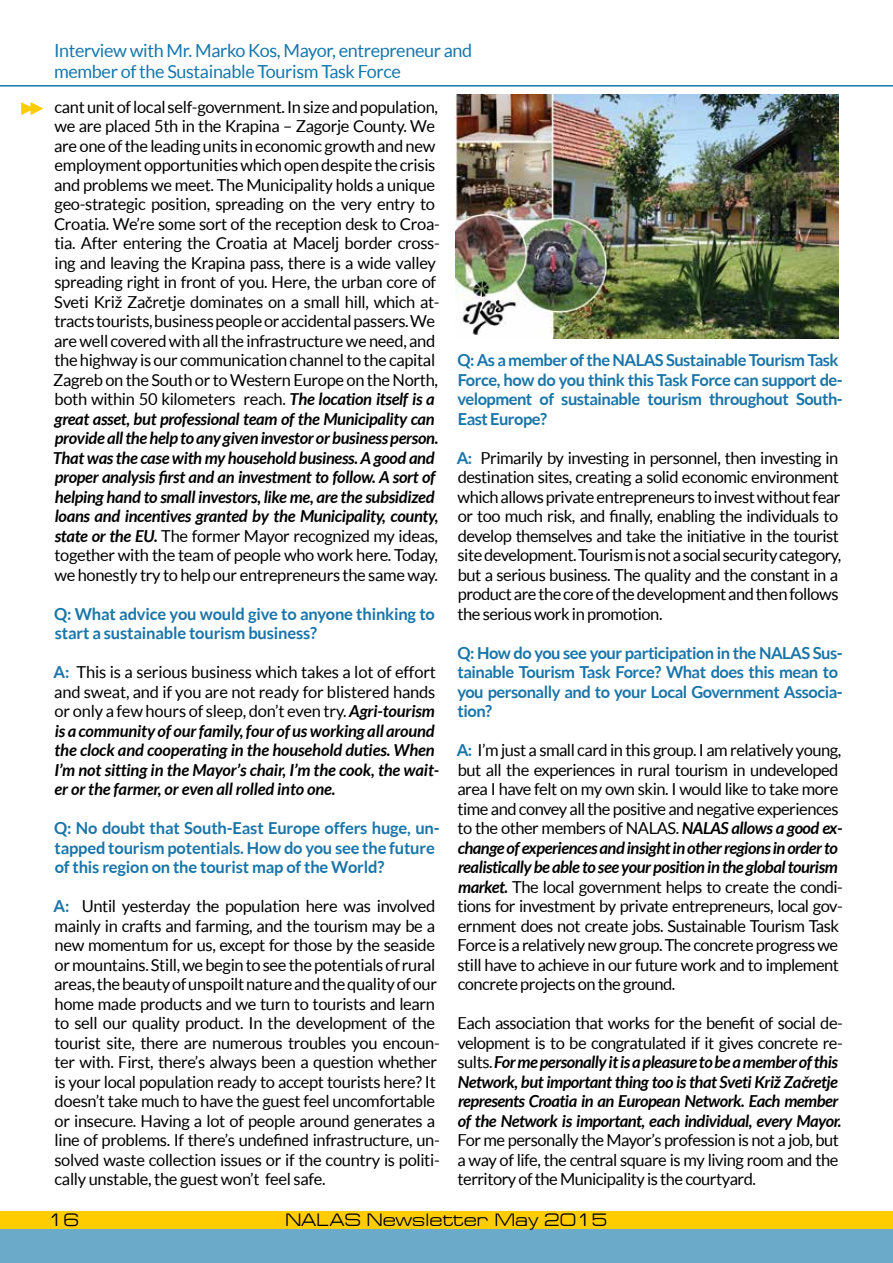
<style>
.page{position:relative;width:893px;height:1263px;background:#fff}
.page>*{position:absolute;margin:0;border:0;box-sizing:border-box;transform-origin:0 0}
.t1{font:18px/21px "Lato";letter-spacing:-.02em;color:#1677ac}
.t2{font:18px "Europe Ext";color:#000}
.t3{font:16.5px/19.5px "Lato";letter-spacing:-.02em;color:#000}
.t4{font:italic 700 16.5px/19.5px "Lato";letter-spacing:-.01em;color:#000}
.t5{font:italic 700 16.5px/19.5px "Lato";letter-spacing:-.03em;color:#000}
.t6{font:700 16.5px/19.5px "Lato";letter-spacing:-.03em;color:#1a75a8}
.t7{font:700 16.5px/19.5px "Lato";letter-spacing:-.01em;color:#1a75a8}
.s1{font-family:"Arial";font-size:15.75px}
.s2{font-weight:700;font-style:italic}
.s3{font-style:normal;color:#1a75a8}
.s4{font-weight:400;font-style:normal}
.s5{font-weight:700;color:#1a75a8}
</style>
<div class="page">
<div style="left:0;top:1227px;width:893px;height:36px;background:#6caaca"></div>
<div style="left:0;top:1211px;width:893px;height:17px;background:#fc0"></div>
<hr style="left:0;top:85px;width:893px;height:2px;background:#1677ac">
<img style="left:455px;top:95px;width:384px;height:243px">
<svg style="left:21px;top:102px;width:22px;height:13px"></svg>
<p class="t1" style="left:54px;top:40px;width:420px">Interview with Mr. Marko Kos, Mayor, entrepreneur and member of the Sustainable Tourism Task Force</p>
<p class="t3" style="left:53px;top:97px;width:388px">cant unit of local self-government. In size and population, we are placed 5th in the Krapina – Zagorje County. We are one of the leading units in economic growth and new employment opportunities which open despite the crisis and problems we meet. The Municipality holds a unique geo-strategic position, spreading on the very entry to Croatia. We’re some sort of the reception desk to Croa&shy;tia. After entering the Croatia at Macelj border cross&shy;ing and leaving the Krapina pass, there is a wide valley spreading right in front of you. Here, the urban core of Sveti Križ Za<span class="s1">č</span>retje dominates on a small hill, which at&shy;tracts tourists, business people or accidental passers. We are well covered with all the infrastructure we need, and the highway is our communication channel to the capital Zagreb on the South or to Western Europe on the North, both within 50 kilometers reach. <span class="s2">The location itself is a great asset, but professional team of the Municipality can provide all the help to any given investor or business person.<br>That was the case with my household business. A good and proper analysis first and an investment to follow. A sort of helping hand to small investors, like me, are the subsidized loans and incentives granted by the Municipality, county, state or the EU.</span> The former Mayor recognized my ideas, together with the team of people who work here. Today, we honestly try to help our entrepreneurs the same way.</p>
<p class="t7" style="left:54px;top:604px;width:382px">Q: What advice you would give to anyone thinking to start a sustainable tourism business?</p>
<p class="t4" style="left:54px;top:663px;width:387px"><span class="s3">A:</span> <span class="s4">This is a serious business which takes a lot of effort and sweat, and if you are not ready for blistered hands or only a few hours of sleep, don’t even try.</span> Agri-tourism is a community of our family, four of us working all around the clock and cooperating in the household duties. When I’m not sitting in the Mayor’s chair, I’m the cook, the wait&shy;er or the farmer, or even all rolled into one.</p>
<p class="t7" style="left:54px;top:818px;width:387px">Q: No doubt that South-East Europe offers huge, un&shy;tapped tourism potentials. How do you see the future of this region on the tourist map of the World?</p>
<p class="t3" style="left:54px;top:896px;width:388px"><span class="s5">A:</span> Until yesterday the population here was involved mainly in crafts and farming, and the tourism may be a new momentum for us, except for those by the seaside or mountains. Still, we begin to see the potentials of rural areas, the beauty of unspoilt nature and the quality of our home made products and we turn to tourists and learn to sell our quality product. In the development of the tourist site, there are numerous troubles you encoun&shy;ter with. First, there’s always been a question whether is your local population ready to accept tourists here? It doesn’t take much to have the guest feel uncomfortable or insecure. Having a lot of people around generates a line of problems. If there’s undefined infrastructure, un&shy;solved waste collection issues or if the country is politi&shy;cally unstable, the guest won’t feel safe.</p>
<p class="t6" style="left:457px;top:350px;width:387px">Q: As a member of the NALAS Sustainable Tourism Task Force, how do you think this Task Force can support de&shy;velopment of sustainable tourism throughout South-East Europe?</p>
<p class="t3" style="left:457px;top:448px;width:386px"><span class="s5">A:</span> Primarily by investing in personnel, then investing in destination sites, creating a solid economic environment which allows private entrepreneurs to invest without fear or too much risk, and finally, enabling the individuals to develop themselves and take the initiative in the tourist site development. Tourism is not a social security category, but a serious business. The quality and the constant in a product are the core of the development and then follows the serious work in promotion.</p>
<p class="t6" style="left:457px;top:643px;width:387px">Q: How do you see your participation in the NALAS Sus&shy;tainable Tourism Task Force? What does this mean to you personally and to your Local Government Associa&shy;tion?</p>
<p class="t3" style="left:457px;top:740px;width:388px"><span class="s5">A:</span> I’m just a small card in this group. I am relatively young, but all the experiences in rural tourism in undeveloped area I have felt on my own skin. I would like to take more time and convey all the positive and negative experiences to the other members of NALAS. <span class="s2">NALAS allows a good ex&shy;change of experiences and insight in other regions in order to realistically be able to see your position in the global tourism market.</span> The local government helps to create the condi&shy;tions for investment by private entrepreneurs, local gov&shy;ernment does not create jobs. Sustainable Tourism Task Force is a relatively new group. The concrete progress we still have to achieve in our future work and to implement concrete projects on the ground.</p>
<p class="t5" style="left:457px;top:1014px;width:387px"><span class="s4">Each association that works for the benefit of social de&shy;velopment is to be congratulated if it gives concrete re&shy;sults.</span> For me personally it is a pleasure to be a member of this Network, but important thing too is that Sveti Križ Za<span class="s1">č</span>retje represents Croatia in an European Network. Each member of the Network is important, each individual, every Mayor.</p>
<p class="t3" style="left:457px;top:1130px;width:383px;text-align:justify">For me personally the Mayor’s profession is not a job, but a way of life, the central square is my living room and the territory of the Municipality is the courtyard.</p>
<p class="t2" style="left:48px;top:1210px;width:33px">16</p>
<p class="t2" style="left:285px;top:1210px;width:324px">NALAS Newsletter May 2015</p>
</div>
